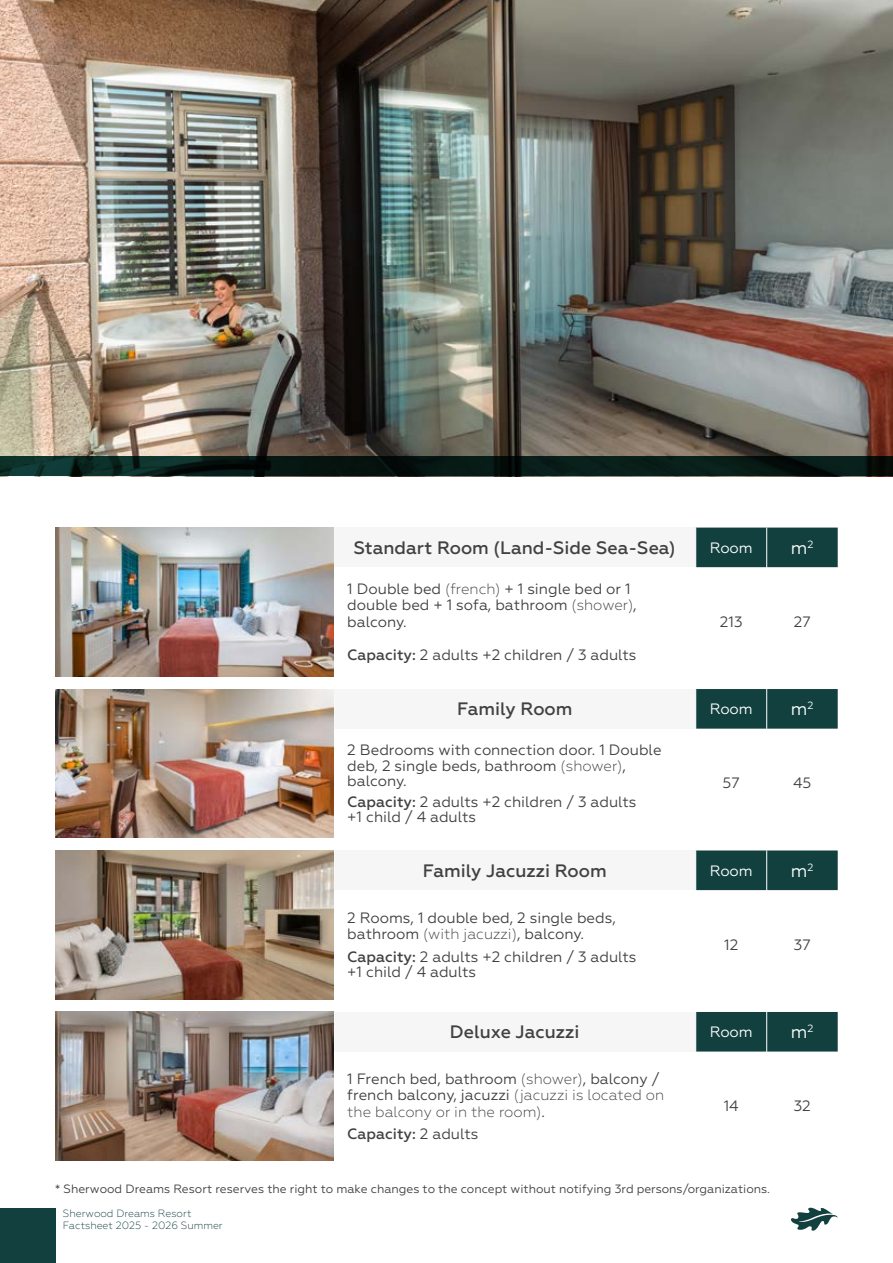
<style>
.page{position:relative;width:893px;height:1263px;background:#fff}
.page>*{position:absolute;margin:0;border:0;box-sizing:border-box;transform-origin:0 0}
.t1{font:500 18px "Geometria";color:#414042}
.t2{font:18px "Geometria";color:#fff}
.t3{font:15px/16.5px "Geometria";color:#414042}
.t4{font:15px "Geometria";color:#fff}
.t5{font:500 15px "Geometria";color:#414042}
.t6{font:12px "Geometria";color:#414042}
.t7{font:300 10.5px/12.6px "Geometria";color:#11403e}
.s1{font-weight:300}
.s2{font-weight:500}
.s3{font-weight:400}
</style>
<div class="page">
<img style="left:0;top:0;width:893px;height:456px">
<div style="left:334px;top:689px;width:362px;height:40px;background:#f6f6f6"></div>
<svg style="left:696px;top:689px;width:142px;height:40px;background:#144240"></svg>
<hr style="left:695px;top:689px;width:1px;height:40px;background:#fff">
<hr style="left:766px;top:689px;width:1px;height:40px;background:#fff">
<img style="left:55px;top:689px;width:278px;height:148px">
<div style="left:334px;top:1012px;width:362px;height:39px;background:#f6f6f6"></div>
<div style="left:696px;top:1012px;width:142px;height:39px;background:#11403e"></div>
<hr style="left:695px;top:1012px;width:1px;height:39px;background:#fff">
<hr style="left:766px;top:1012px;width:1px;height:39px;background:#fff">
<img style="left:55px;top:1012px;width:278px;height:148px">
<div style="left:334px;top:850px;width:362px;height:40px;background:#f6f6f6"></div>
<div style="left:696px;top:850px;width:142px;height:40px;background:#11403e"></div>
<hr style="left:695px;top:850px;width:1px;height:40px;background:#fff">
<hr style="left:766px;top:850px;width:1px;height:40px;background:#fff">
<div style="left:334px;top:528px;width:362px;height:39px;background:#f6f6f6"></div>
<div style="left:696px;top:528px;width:142px;height:39px;background:#11403e"></div>
<hr style="left:695px;top:528px;width:1px;height:39px;background:#fff">
<hr style="left:766px;top:528px;width:1px;height:39px;background:#fff">
<img style="left:55px;top:528px;width:278px;height:148px">
<svg style="left:0;top:456px;width:893px;height:20px;background:#071b17"></svg>
<img style="left:55px;top:850px;width:278px;height:149px">
<div style="left:0;top:1208px;width:55px;height:55px;background:#11403e"></div>
<svg style="left:791px;top:1207px;width:47px;height:24px"></svg>
<p class="t1" style="left:354px;top:537px;width:323px">Standart Room (Land-Side Sea-Sea)</p>
<p class="t4" style="left:710px;top:539px;width:45px">Room</p>
<p class="t2" style="left:791px;top:537px;width:24px">m<sup>2</sup></p>
<p class="t3" style="left:347px;top:580px;width:291px">1 Double bed <span class="s1">(french)</span> + 1 single bed or 1 double bed + 1 sofa, bathroom <span class="s1">(shower)</span>, balcony.</p>
<p class="t3" style="left:347px;top:646px;width:291px"><span class="s2">Capacity:</span> 2 adults +2 children / 3 adults</p>
<p class="t3" style="left:720px;top:613px;width:24px">213</p>
<p class="t3" style="left:794px;top:613px;width:18px">27</p>
<p class="t1" style="left:457px;top:698px;width:117px">Family Room</p>
<p class="t4" style="left:710px;top:700px;width:45px">Room</p>
<p class="t2" style="left:791px;top:698px;width:24px">m<sup>2</sup></p>
<p class="t3" style="left:347px;top:741px;width:316px">2 Bedrooms with connection door. 1 Double deb, 2 single beds, bathroom <span class="s1">(shower)</span>,</p>
<p class="t3" style="left:347px;top:770px;width:291px;line-height:21px">balcony.<br><span class="s2">Capacity:</span> 2 adults +2 children / 3 adults</p>
<p class="t3" style="left:347px;top:809px;width:130px">+1 child / 4 adults</p>
<p class="t3" style="left:723px;top:775px;width:19px">57</p>
<p class="t3" style="left:793px;top:775px;width:20px">45</p>
<p class="t1" style="left:423px;top:860px;width:185px">Family Jacuzzi Room</p>
<p class="t4" style="left:710px;top:862px;width:45px">Room</p>
<p class="t2" style="left:791px;top:860px;width:24px">m<sup>2</sup></p>
<p class="t3" style="left:347px;top:909px;width:270px">2 Rooms, 1 double bed, 2 single beds, bathroom <span class="s1">(with jacuzzi)</span>, balcony.</p>
<p class="t3" style="left:347px;top:949px;width:291px;line-height:15px"><span class="s2">Capacity:</span> 2 adults +2 children / 3 adults +1 child / 4 adults</p>
<p class="t3" style="left:724px;top:936px;width:16px">12</p>
<p class="t3" style="left:794px;top:936px;width:18px">37</p>
<p class="t1" style="left:450px;top:1021px;width:131px">Deluxe Jacuzzi</p>
<p class="t4" style="left:710px;top:1023px;width:45px">Room</p>
<p class="t2" style="left:791px;top:1021px;width:24px">m<sup>2</sup></p>
<p class="t3" style="left:347px;top:1070px;width:318px">1 French bed, bathroom <span class="s1">(shower)</span>, balcony / french balcony, jacuzzi <span class="s1">(jacuzzi is located on the balcony or in the room)</span>.</p>
<p class="t5" style="left:347px;top:1125px;width:133px">Capacity: <span class="s3">2 adults</span></p>
<p class="t3" style="left:724px;top:1098px;width:17px">14</p>
<p class="t3" style="left:794px;top:1098px;width:19px">32</p>
<p class="t6" style="left:55px;top:1182px;width:716px">* Sherwood Dreams Resort reserves the right to make changes to the concept without notifying 3rd persons/organizations.</p>
<p class="t7" style="left:63px;top:1206px;width:161px">Sherwood Dreams Resort<br>Factsheet 2025 - 2026 Summer</p>
</div>
